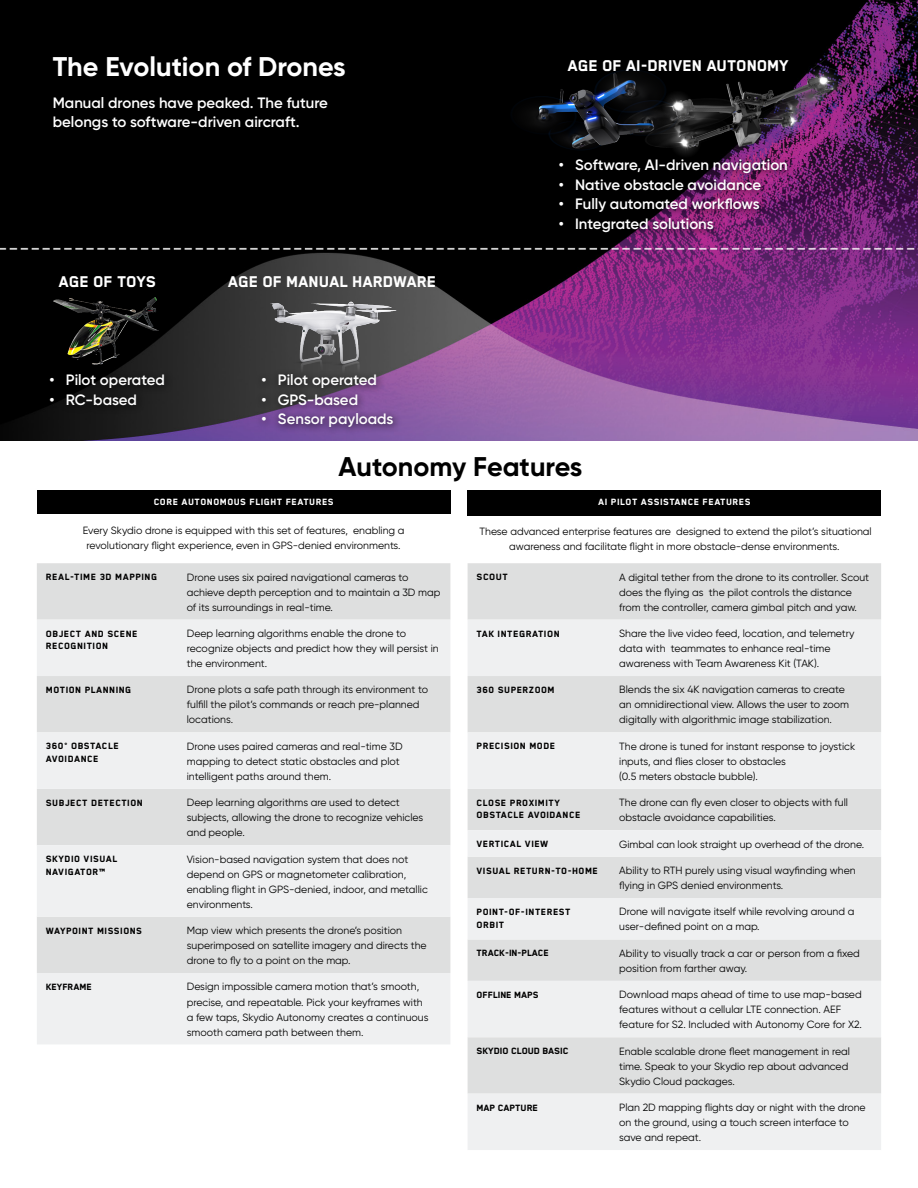
<style>
.page{position:relative;width:918px;height:1188px;background:#fff}
.page>*{position:absolute;margin:0;border:0;box-sizing:border-box;transform-origin:0 0}
.t1{font:700 27px "Gilroy";color:#fff}
.t2{font:700 27px "Gilroy";color:#000}
.t3{font:800 18px "Blender";color:#fff}
.t4{font:600 15px/19.5px "Gilroy";color:#fff}
.t5{font:10.5px/15px "Gilroy";color:#000}
.t6{font:800 10.5px/12.6px "Blender";letter-spacing:.05em;color:#000}
.t7{font:800 10.5px "Blender";color:#000}
.t8{font:800 10.5px "Blender";letter-spacing:.05em;color:#fff}
</style>
<div class="page">
<img style="left:0;top:0;width:918px;height:440px">
<img style="left:257px;top:296px;width:141px;height:72px">
<div style="left:47px;top:90px;width:289px;height:49px;background:#000"></div>
<div style="left:43px;top:368px;width:130px;height:46px;background:#000;opacity:.75"></div>
<div style="left:255px;top:368px;width:147px;height:68px;background:#000;opacity:.75"></div>
<div style="left:553px;top:153px;width:243px;height:88px;background:#000;opacity:.75"></div>
<div style="left:37px;top:490px;width:413px;height:24px;background:#000"></div>
<svg style="left:37px;top:563px;width:413px;height:113px"></svg>
<div style="left:37px;top:676px;width:413px;height:56px;background:#dedfdf"></div>
<svg style="left:37px;top:732px;width:413px;height:312px;fill:#eff0f1"></svg>
<div style="left:468px;top:490px;width:413px;height:25px;background:#000"></div>
<svg style="left:468px;top:563px;width:413px;height:113px"></svg>
<div style="left:468px;top:676px;width:413px;height:56px;background:#dedfdf"></div>
<svg style="left:468px;top:732px;width:413px;height:418px;fill:#eff0f1"></svg>
<img style="left:54px;top:285px;width:107px;height:88px">
<img style="left:499px;top:58px;width:109px;height:108px">
<img style="left:608px;top:32px;width:276px;height:156px">
<h1 class="t1" style="left:53px;top:49px;width:295px">The Evolution of Drones</h1>
<h3 class="t4" style="left:53px;top:92px;width:277px">Manual drones have peaked. The future belongs to software-driven aircraft.</h3>
<h2 class="t3" style="left:59px;top:272px;width:99px">AGE OF TOYS</h2>
<h2 class="t3" style="left:228px;top:272px;width:210px">AGE OF MANUAL HARDWARE</h2>
<h3 class="t4" style="left:49px;top:370px;width:117px">• Pilot operated</h3>
<h3 class="t4" style="left:49px;top:390px;width:89px">• RC-based</h3>
<h3 class="t4" style="left:262px;top:370px;width:117px">• Pilot operated</h3>
<h3 class="t4" style="left:262px;top:390px;width:98px">• GPS-based</h3>
<h3 class="t4" style="left:262px;top:409px;width:134px">• Sensor payloads</h3>
<h2 class="t3" style="left:567px;top:56px;width:223px">AGE OF AI-DRIVEN AUTONOMY</h2>
<h3 class="t4" style="left:559px;top:155px;width:231px">• Software, AI-driven navigation</h3>
<h3 class="t4" style="left:559px;top:175px;width:204px">• Native obstacle avoidance</h3>
<h3 class="t4" style="left:559px;top:194px;width:202px">• Fully automated workflows</h3>
<h3 class="t4" style="left:559px;top:214px;width:157px">• Integrated solutions</h3>
<h1 class="t2" style="left:339px;top:450px;width:245px">Autonomy Features</h1>
<p class="t8" style="left:154px;top:497px;width:181px">CORE AUTONOMOUS FLIGHT FEATURES</p>
<p class="t8" style="left:598px;top:497px;width:154px">AI PILOT ASSISTANCE FEATURES</p>
<p class="t5" style="left:83px;top:523px;width:323px;text-align:center">Every Skydio drone is equipped with this set of features, enabling a revolutionary flight experience, even in GPS-denied environments.</p>
<p class="t6" style="left:46px;top:571px;width:113px">REAL-TIME 3D MAPPING</p>
<p class="t5" style="left:187px;top:569px;width:255px">Drone uses six paired navigational cameras to achieve depth perception and to maintain a 3D map of its surroundings in real-time.</p>
<p class="t6" style="left:46px;top:627px;width:93px">OBJECT AND SCENE<br>RECOGNITION</p>
<p class="t5" style="left:187px;top:626px;width:253px">Deep learning algorithms enable the drone to recognize objects and predict how they will persist in the environment.</p>
<p class="t6" style="left:46px;top:683px;width:87px">MOTION PLANNING</p>
<p class="t5" style="left:187px;top:682px;width:243px">Drone plots a safe path through its environment to fulfill the pilot’s commands or reach pre-planned locations.</p>
<p class="t6" style="left:46px;top:740px;width:74px">360° OBSTACLE<br>AVOIDANCE</p>
<p class="t5" style="left:187px;top:739px;width:217px">Drone uses paired cameras and real-time 3D mapping to detect static obstacles and plot intelligent paths around them.</p>
<p class="t6" style="left:46px;top:796px;width:98px">SUBJECT DETECTION</p>
<p class="t5" style="left:187px;top:795px;width:238px">Deep learning algorithms are used to detect subjects, allowing the drone to recognize vehicles and people.</p>
<p class="t6" style="left:46px;top:853px;width:73px">SKYDIO VISUAL<br>NAVIGATOR™</p>
<p class="t5" style="left:187px;top:851px;width:243px">Vision-based navigation system that does not depend on GPS or magnetometer calibration, enabling flight in GPS-denied, indoor, and metallic environments.</p>
<p class="t6" style="left:46px;top:924px;width:98px">WAYPOINT MISSIONS</p>
<p class="t5" style="left:187px;top:923px;width:241px">Map view which presents the drone’s position superimposed on satellite imagery and directs the drone to fly to a point on the map.</p>
<p class="t7" style="left:46px;top:981px;width:47px">KEYFRAME</p>
<p class="t5" style="left:187px;top:979px;width:243px">Design impossible camera motion that’s smooth, precise, and repeatable. Pick your keyframes with a few taps, Skydio Autonomy creates a continuous smooth camera path between them.</p>
<p class="t5" style="left:480px;top:523px;width:394px;text-align:center">These advanced enterprise features are designed to extend the pilot’s situational awareness and facilitate flight in more obstacle-dense environments.</p>
<p class="t6" style="left:477px;top:571px;width:33px">SCOUT</p>
<p class="t5" style="left:619px;top:569px;width:252px">A digital tether from the drone to its controller. Scout does the flying as the pilot controls the distance from the controller, camera gimbal pitch and yaw.</p>
<p class="t6" style="left:477px;top:627px;width:85px">TAK INTEGRATION</p>
<p class="t5" style="left:619px;top:626px;width:237px">Share the live video feed, location, and telemetry data with teammates to enhance real-time awareness with Team Awareness Kit (TAK).</p>
<p class="t6" style="left:477px;top:683px;width:79px">360 SUPERZOOM</p>
<p class="t5" style="left:619px;top:682px;width:231px">Blends the six 4K navigation cameras to create an omnidirectional view. Allows the user to zoom digitally with algorithmic image stabilization.</p>
<p class="t6" style="left:477px;top:740px;width:80px">PRECISION MODE</p>
<p class="t5" style="left:619px;top:739px;width:237px">The drone is tuned for instant response to joystick inputs, and flies closer to obstacles<br>(0.5 meters obstacle bubble).</p>
<p class="t6" style="left:477px;top:796px;width:105px">CLOSE PROXIMITY<br>OBSTACLE AVOIDANCE</p>
<p class="t5" style="left:619px;top:795px;width:230px">The drone can fly even closer to objects with full obstacle avoidance capabilities.</p>
<p class="t6" style="left:477px;top:838px;width:73px">VERTICAL VIEW</p>
<p class="t5" style="left:619px;top:836px;width:247px">Gimbal can look straight up overhead of the drone.</p>
<p class="t6" style="left:477px;top:864px;width:123px">VISUAL RETURN-TO-HOME</p>
<p class="t5" style="left:619px;top:863px;width:238px">Ability to RTH purely using visual wayfinding when flying in GPS denied environments.</p>
<p class="t6" style="left:477px;top:905px;width:95px">POINT-OF-INTEREST<br>ORBIT</p>
<p class="t5" style="left:619px;top:904px;width:237px">Drone will navigate itself while revolving around a user-defined point on a map.</p>
<p class="t7" style="left:477px;top:948px;width:74px">TRACK-IN-PLACE</p>
<p class="t5" style="left:619px;top:946px;width:242px">Ability to visually track a car or person from a fixed position from farther away.</p>
<p class="t7" style="left:477px;top:989px;width:63px">OFFLINE MAPS</p>
<p class="t5" style="left:619px;top:987px;width:244px">Download maps ahead of time to use map-based features without a cellular LTE connection. AEF feature for S2. Included with Autonomy Core for X2.</p>
<p class="t7" style="left:477px;top:1046px;width:93px">SKYDIO CLOUD BASIC</p>
<p class="t5" style="left:619px;top:1043px;width:232px">Enable scalable drone fleet management in real time. Speak to your Skydio rep about advanced<br>Skydio Cloud packages.</p>
<p class="t7" style="left:477px;top:1102px;width:63px">MAP CAPTURE</p>
<p class="t5" style="left:619px;top:1100px;width:248px">Plan 2D mapping flights day or night with the drone on the ground, using a touch screen interface to save and repeat.</p>
</div>
